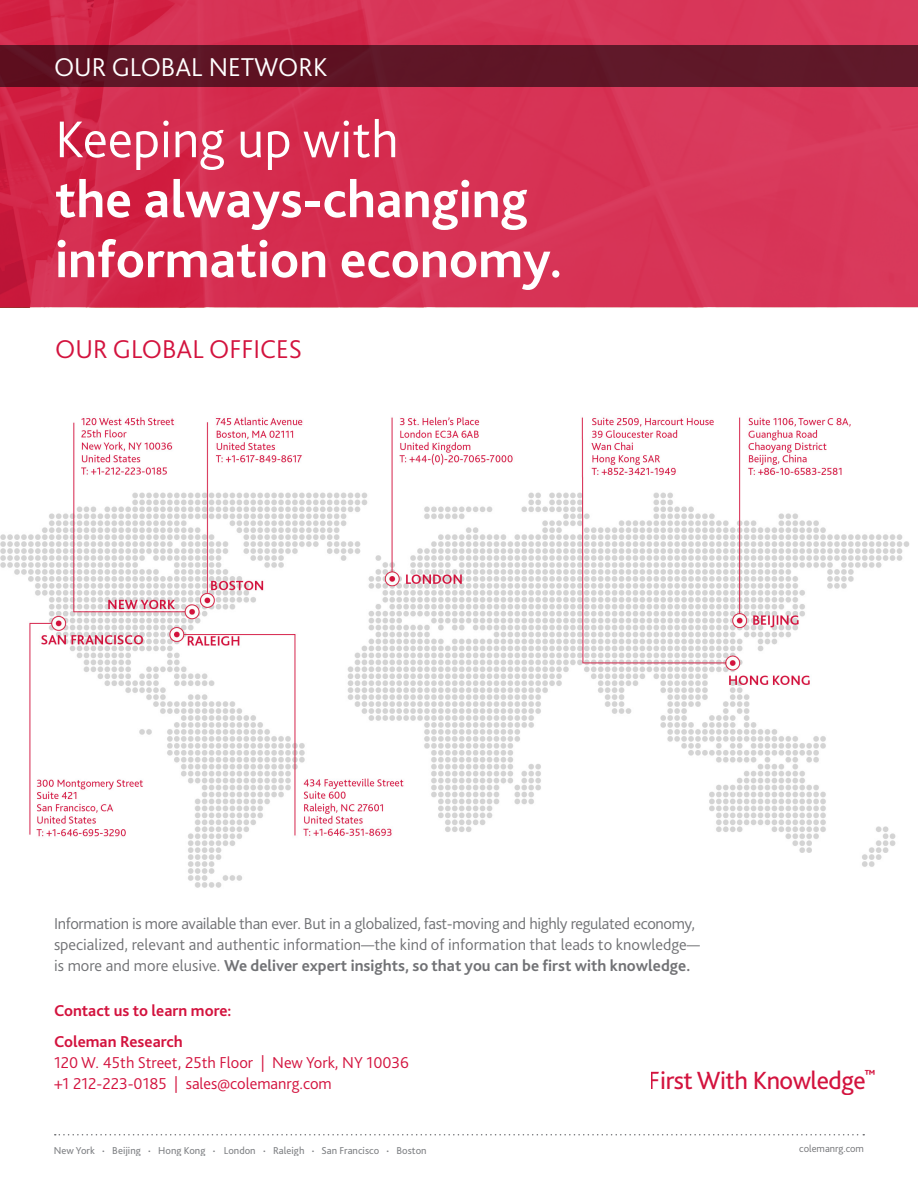
<style>
.page{position:relative;width:918px;height:1188px;background:#fff}
.page>*{position:absolute;margin:0;border:0;box-sizing:border-box;transform-origin:0 0}
.t1{font:700 54px/60px "Bliss 2";color:#fff}
.t2{font:300 54px "Bliss 2";color:#fff}
.t3{font:300 27px "Bliss 2";color:#fff}
.t4{font:300 27px "Bliss 2";color:#d3133e}
.t5{font:26.1px "Bliss 2";letter-spacing:-.02em;color:#d3133e}
.t6{font:300 16.5px/21px "Bliss 2";letter-spacing:-.015em;color:#717275}
.t7{font:300 16.5px/21px "Bliss 2";color:#d3133e}
.t8{font:700 16.5px/31.5px "Bliss 2";color:#d3133e}
.t9{font:10.5px "Bliss 2";color:#808285}
.t10{font:300 10.5px "Bliss 2";color:#717275}
.s1{font-weight:700}
.s2{font-size:15px}
</style>
<div class="page">
<svg style="left:55px;top:1134px;width:809px;height:2px"></svg>
<svg style="left:0;top:0;width:918px;height:307px;fill:#d73255"></svg>
<div style="left:0;top:46px;width:918px;height:41px;background:#5f1627"></div>
<img style="left:0;top:417px;width:910px;height:471px">
<h2 class="t3" style="left:54px;top:51px;width:275px">OUR GLOBAL NETWORK</h2>
<h1 class="t2" style="left:55px;top:106px;width:345px">Keeping up with</h1>
<h1 class="t1" style="left:55px;top:168px;width:509px">the always-changing information economy.</h1>
<h2 class="t4" style="left:55px;top:332px;width:248px">OUR GLOBAL OFFICES</h2>
<p class="t6" style="left:54px;top:913px;width:648px">Information is more available than ever. But in a globalized, fast-moving and highly regulated economy, specialized, relevant and authentic information—the kind of information that leads to knowledge— is more and more elusive. <span class="s1">We deliver expert insights, so that you can be first with knowledge.</span></p>
<p class="t8" style="left:54px;top:994px;width:179px">Contact us to learn more:<br>Coleman Research</p>
<p class="t7" style="left:54px;top:1052px;width:357px">120 W. 45th Street, 25th Floor | New York, NY 10036 +1 212-223-0185 | sales@colemanrg.com</p>
<h3 class="t5" style="left:649px;top:1064px;width:228px">First With Knowledge<sup>™</sup></h3>
<p class="t9" style="left:54px;top:1143px;width:374px">New York <span class="s2">.</span> Beijing <span class="s2">.</span> Hong Kong <span class="s2">.</span> London <span class="s2">.</span> Raleigh <span class="s2">.</span> San Francisco <span class="s2">.</span> Boston</p>
<p class="t10" style="left:799px;top:1142px;width:66px">colemanrg.com</p>
</div>
